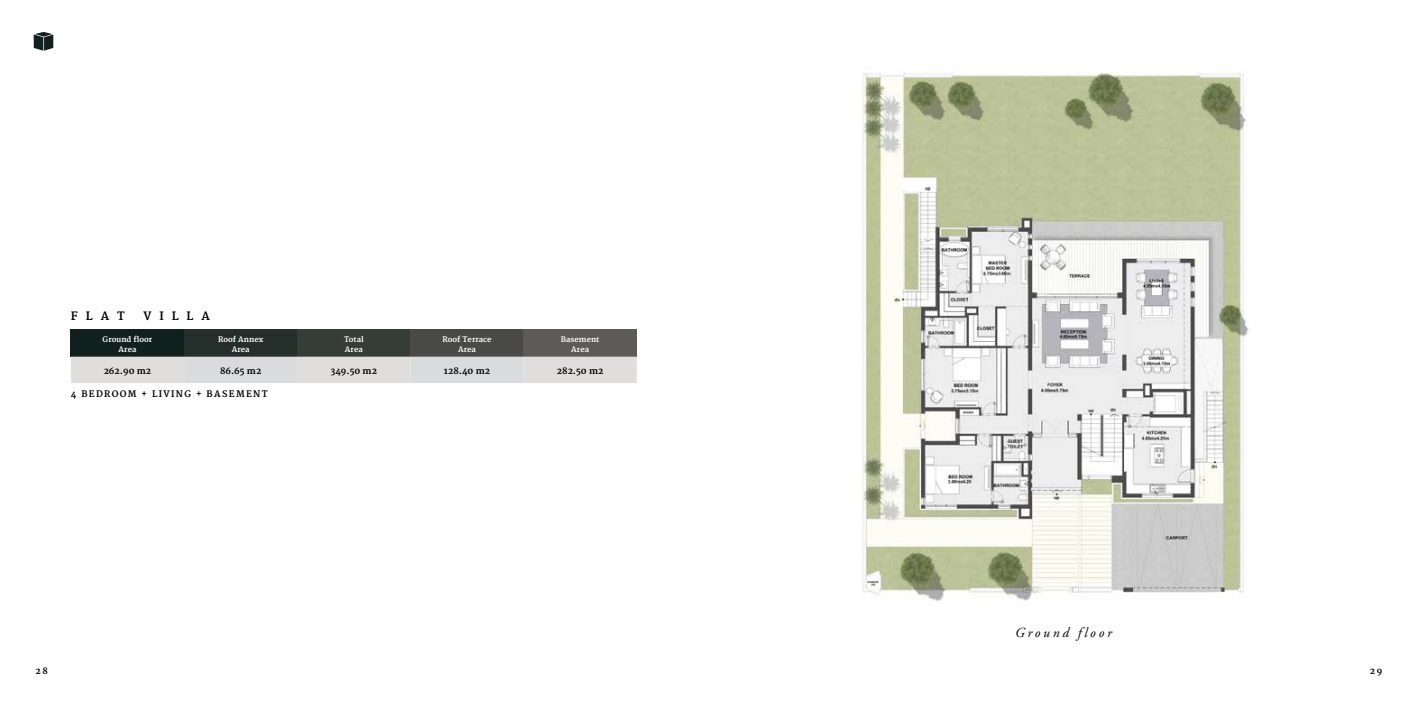
<style>
.page{position:relative;width:1418px;height:709px;background:#fff}
.page>*{position:absolute;margin:0;border:0;box-sizing:border-box;transform-origin:0 0}
.t1{font:italic 13.75px "Adobe Garamond Pro";letter-spacing:.2em;color:#000}
.t2{font:700 11.25px "Merriweather";letter-spacing:.7em;color:#000}
.t3{font:700 8.75px "Merriweather";letter-spacing:.15em;color:#000}
.t4{font:700 7.5px/10px "Merriweather";color:#fff;text-align:center}
</style>
<div class="page">
<img style="left:862px;top:72px;width:387px;height:529px">
<div style="left:71px;top:329px;width:113px;height:27px;background:#10211e"></div>
<div style="left:184px;top:329px;width:113px;height:27px;background:#242e2a"></div>
<div style="left:297px;top:329px;width:113px;height:27px;background:#363c38"></div>
<div style="left:410px;top:329px;width:113px;height:27px;background:#494a47"></div>
<div style="left:523px;top:329px;width:114px;height:27px;background:#5c5b57"></div>
<div style="left:71px;top:356px;width:566px;height:27px;background:#e0dedd"></div>
<svg style="left:34px;top:32px;width:19px;height:19px"></svg>
<p class="t2" style="left:71px;top:309px;width:55px">FLAT</p>
<p class="t2" style="left:143px;top:309px;width:68px">VILLA</p>
<p class="t4" style="left:103px;top:334px;width:51px">Ground floor<br>Area</p>
<p class="t4" style="left:218px;top:334px;width:47px">Roof Annex<br>Area</p>
<p class="t4" style="left:344px;top:334px;width:21px;text-align:left">Total<br>Area</p>
<p class="t4" style="left:442px;top:334px;width:51px">Roof Terrace<br>Area</p>
<p class="t4" style="left:561px;top:334px;width:40px">Basement<br>Area</p>
<p class="t3" style="left:104px;top:366px;width:49px">262.90 m2</p>
<p class="t3" style="left:220px;top:366px;width:43px">86.65 m2</p>
<p class="t3" style="left:331px;top:366px;width:48px">349.50 m2</p>
<p class="t3" style="left:444px;top:366px;width:48px">128.40 m2</p>
<p class="t3" style="left:557px;top:366px;width:48px">282.50 m2</p>
<p class="t3" style="left:71px;top:389px;width:198px">4 BEDROOM + LIVING + BASEMENT</p>
<h1 class="t1" style="left:1015px;top:624px;width:98px">Ground floor</h1>
<p class="t3" style="left:35px;top:665px;width:14px">28</p>
<p class="t3" style="left:1369px;top:665px;width:14px">29</p>
</div>
